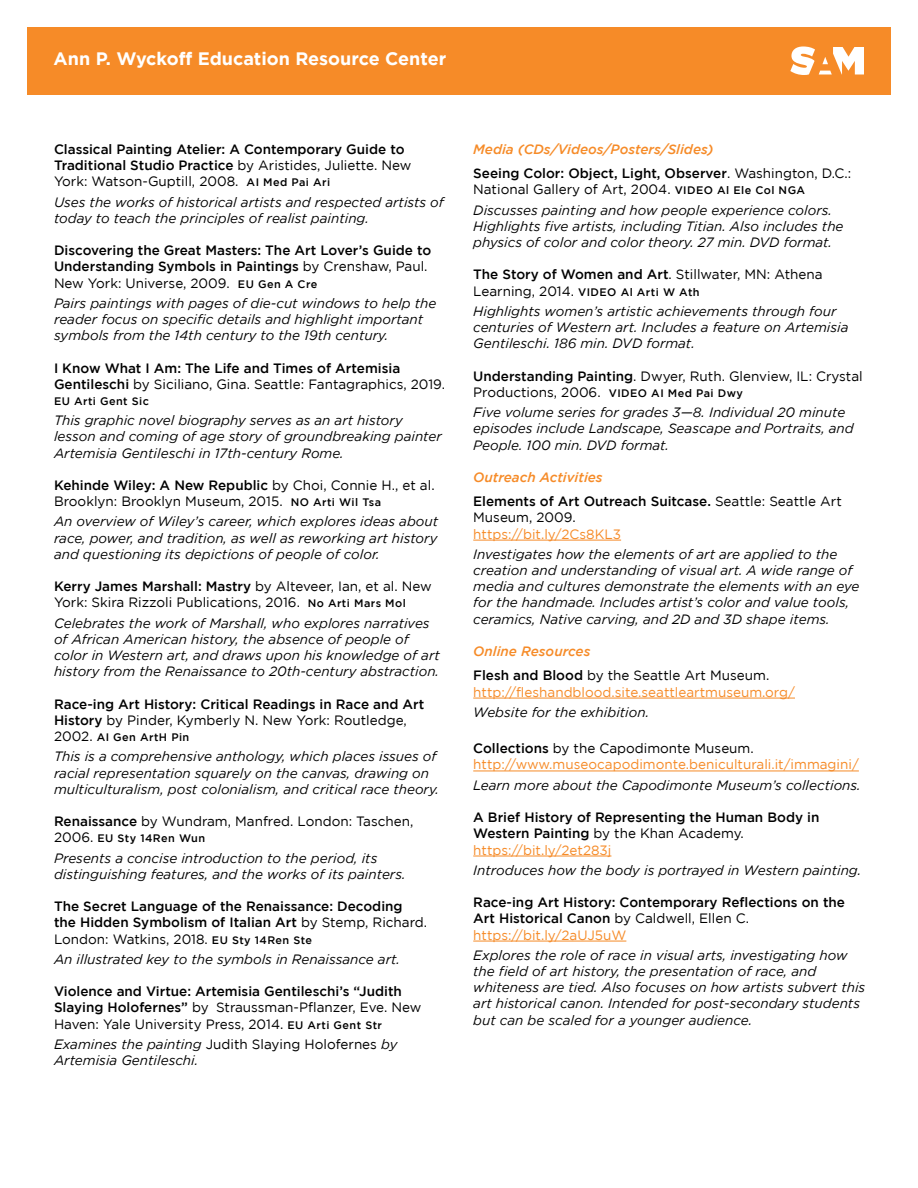
<style>
.page{position:relative;width:918px;height:1188px;background:#fff}
.page>*{position:absolute;margin:0;border:0;box-sizing:border-box;transform-origin:0 0}
.t1{font:700 18px "Gotham";color:#fff}
.t2{font:italic 13.5px/16.2px "Gotham";color:#000}
.t3{font:500 13.5px/16.2px "Gotham";color:#000}
.t4{font:13.5px/16.2px "Gotham";color:#000}
.t5{font:13.5px/16.2px "Gotham";color:#f68b28}
.t6{font:500 10.8px "Gotham";letter-spacing:.04em;color:#000}
.s1{font-weight:400}
.s2{font-size:10.8px}
.s3{font-weight:500}
.s4{font-weight:500;font-size:10.8px}
.s5{font-weight:400;font-size:13.5px}
.s6{font-style:normal}
.s7{font-style:italic;color:#f68b28}
.s8{font-weight:500;font-style:normal;font-size:10.8px}
.s9{font-weight:500;font-style:italic;color:#f68b28}
.s10{font-weight:500;color:#000}
.s11{color:#000}
.s12{font-weight:400;color:#f68b28}
</style>
<div class="page">
<hr style="left:473px;top:540px;width:148px;height:1px;background:#f68b28">
<hr style="left:473px;top:698px;width:322px;height:1px;background:#f68b28">
<hr style="left:473px;top:771px;width:386px;height:1px;background:#f68b28">
<hr style="left:473px;top:856px;width:138px;height:1px;background:#f68b28">
<hr style="left:473px;top:941px;width:153px;height:1px;background:#f68b28">
<div style="left:27px;top:27px;width:864px;height:67px;background:#f68b28"></div>
<svg style="left:790px;top:46px;width:74px;height:29px"></svg>
<h1 class="t1" style="left:54px;top:48px;width:394px">Ann P. Wyckoff Education Resource Center</h1>
<p class="t3" style="left:54px;top:141px;width:359px">Classical Painting Atelier: A Contemporary Guide to<br>Traditional Studio Practice <span class="s1">by Aristides, Juliette. New<br>York: Watson-Guptill, 2008.</span> <span class="s2">AI Med Pai Ari</span></p>
<p class="t2" style="left:54px;top:194px;width:391px">Uses the works of historical artists and respected artists of today to teach the principles of realist painting.</p>
<p class="t3" style="left:54px;top:242px;width:379px">Discovering the Great Masters: The Art Lover’s Guide to<br>Understanding Symbols in Paintings <span class="s1">by Crenshaw, Paul.<br>New York: Universe, 2009.</span> <span class="s2">EU Gen A Cre</span></p>
<p class="t2" style="left:54px;top:295px;width:384px">Pairs paintings with pages of die-cut windows to help the reader focus on specific details and highlight important symbols from the 14th century to the 19th century.</p>
<p class="t3" style="left:54px;top:359px;width:393px">I Know What I Am: The Life and Times of Artemisia<br>Gentileschi <span class="s1">by Siciliano, Gina. Seattle: Fantagraphics, 2019.</span></p>
<p class="t6" style="left:54px;top:395px;width:97px">EU Arti Gent Sic</p>
<p class="t2" style="left:54px;top:412px;width:389px">This graphic novel biography serves as an art history lesson and coming of age story of groundbreaking painter<br>Artemisia Gentileschi in 17th-century Rome.</p>
<p class="t4" style="left:54px;top:477px;width:382px"><span class="s3">Kehinde Wiley: A New Republic</span> by Choi, Connie H., et al.<br>Brooklyn: Brooklyn Museum, 2015. <span class="s4">NO Arti Wil Tsa</span></p>
<p class="t2" style="left:54px;top:514px;width:386px;text-align:justify">An overview of Wiley’s career, which explores ideas about race, power, and tradition, as well as reworking art history and questioning its depictions of people of color.</p>
<p class="t4" style="left:54px;top:578px;width:379px"><span class="s3">Kerry James Marshall: Mastry</span> by Alteveer, Ian, et al. New<br>York: Skira Rizzoli Publications, 2016. <span class="s4">No Arti Mars Mol</span></p>
<p class="t2" style="left:54px;top:615px;width:387px">Celebrates the work of Marshall, who explores narratives of African American history, the absence of people of color in Western art, and draws upon his knowledge of art history from the Renaissance to 20th-century abstraction.</p>
<p class="t3" style="left:54px;top:696px;width:372px">Race-ing Art History: Critical Readings in Race and Art<br>History <span class="s1">by Pinder, Kymberly N. New York: Routledge,</span></p>
<p class="t6" style="left:54px;top:731px;width:137px"><span class="s5">2002.</span> AI Gen ArtH Pin</p>
<p class="t2" style="left:54px;top:748px;width:387px">This is a comprehensive anthology, which places issues of racial representation squarely on the canvas, drawing on multiculturalism, post colonialism, and critical race theory.</p>
<p class="t4" style="left:54px;top:813px;width:361px"><span class="s3">Renaissance</span> by Wundram, Manfred. London: Taschen,</p>
<p class="t6" style="left:54px;top:832px;width:153px"><span class="s5">2006.</span> EU Sty 14Ren Wun</p>
<p class="t2" style="left:54px;top:850px;width:353px">Presents a concise introduction to the period, its distinguishing features, and the works of its painters.</p>
<p class="t3" style="left:54px;top:898px;width:375px">The Secret Language of the Renaissance: Decoding the Hidden Symbolism of Italian Art <span class="s1">by Stemp, Richard.<br>London: Watkins, 2018.</span> <span class="s2">EU Sty 14Ren Ste</span></p>
<p class="t2" style="left:54px;top:951px;width:348px">An illustrated key to the symbols in Renaissance art.</p>
<p class="t3" style="left:54px;top:983px;width:369px">Violence and Virtue: Artemisia Gentileschi’s “Judith<br>Slaying Holofernes” <span class="s1">by Straussman-Pflanzer, Eve. New<br>Haven: Yale University Press, 2014.</span> <span class="s2">EU Arti Gent Str</span></p>
<p class="t2" style="left:54px;top:1036px;width:345px">Examines the painting <span class="s6">Judith Slaying Holofernes</span> by<br>Artemisia Gentileschi.</p>
<p class="t3" style="left:473px;top:137px;width:379px;line-height:24.3px"><span class="s7">Media (CDs/Videos/Posters/Slides)<br></span>Seeing Color: Object, Light, Observer<span class="s1">. Washington, D.C.:</span></p>
<p class="t2" style="left:473px;top:179px;width:360px;line-height:20.2px"><span class="s6">National Gallery of Art, 2004.</span> <span class="s8">VIDEO Al Ele Col NGA<br></span>Discusses painting and how people experience colors.</p>
<p class="t2" style="left:473px;top:218px;width:372px">Highlights five artists, including Titian. Also includes the physics of color and color theory. 27 min. DVD format.</p>
<p class="t3" style="left:473px;top:266px;width:351px">The Story of Women and Art<span class="s1">. Stillwater, MN: Athena</span></p>
<p class="t6" style="left:473px;top:286px;width:228px"><span class="s5">Learning, 2014.</span> VIDEO Al Arti W Ath</p>
<p class="t2" style="left:473px;top:303px;width:377px">Highlights women’s artistic achievements through four centuries of Western art. Includes a feature on Artemisia<br>Gentileschi. 186 min. DVD format.</p>
<p class="t4" style="left:473px;top:368px;width:391px"><span class="s3">Understanding Painting</span>. Dwyer, Ruth. Glenview, IL: Crystal<br>Productions, 2006. <span class="s4">VIDEO AI Med Pai Dwy</span></p>
<p class="t2" style="left:473px;top:404px;width:382px">Five volume series for grades 3—8. Individual 20 minute episodes include Landscape, Seascape and Portraits, and<br>People. 100 min. DVD format.</p>
<p class="t3" style="left:473px;top:465px;width:370px;line-height:24.3px"><span class="s7">Outreach Activities<br></span>Elements of Art Outreach Suitcase. <span class="s1">Seattle: Seattle Art</span></p>
<p class="t4" style="left:473px;top:509px;width:104px">Museum, 2009.</p>
<p class="t5" style="left:473px;top:526px;width:149px">https://bit.ly/2Cs8KL3</p>
<p class="t2" style="left:473px;top:546px;width:388px">Investigates how the elements of art are applied to the creation and understanding of visual art. A wide range of media and cultures demonstrate the elements with an eye for the handmade. Includes artist’s color and value tools, ceramics, Native carving, and 2D and 3D shape items.</p>
<p class="t4" style="left:473px;top:639px;width:298px;line-height:24.3px"><span class="s9">Online Resources<br></span><span class="s3">Flesh and Blood</span> by the Seattle Art Museum.</p>
<p class="t5" style="left:473px;top:683px;width:323px">http://fleshandblood.site.seattleartmuseum.org/</p>
<p class="t2" style="left:473px;top:704px;width:177px">Website for the exhibition.</p>
<p class="t5" style="left:473px;top:740px;width:387px"><span class="s10">Collections</span> <span class="s11">by the Capodimonte Museum. </span>http://www.museocapodimonte.beniculturali.it/immagini/</p>
<p class="t2" style="left:473px;top:777px;width:389px">Learn more about the Capodimonte Museum’s collections.</p>
<p class="t3" style="left:473px;top:809px;width:348px">A Brief History of Representing the Human Body in<br>Western Painting <span class="s1">by the Khan Academy. </span><span class="s12">https://bit.ly/2et283j</span></p>
<p class="t2" style="left:473px;top:862px;width:390px">Introduces how the body is portrayed in Western painting.</p>
<p class="t3" style="left:473px;top:894px;width:373px">Race-ing Art History: Contemporary Reflections on the<br>Art Historical Canon <span class="s1">by Caldwell, Ellen C. </span><span class="s12">https://bit.ly/2aUJ5uW</span></p>
<p class="t2" style="left:473px;top:947px;width:394px">Explores the role of race in visual arts, investigating how the field of art history, the presentation of race, and whiteness are tied. Also focuses on how artists subvert this art historical canon. Intended for post-secondary students but can be scaled for a younger audience.</p>
</div>
